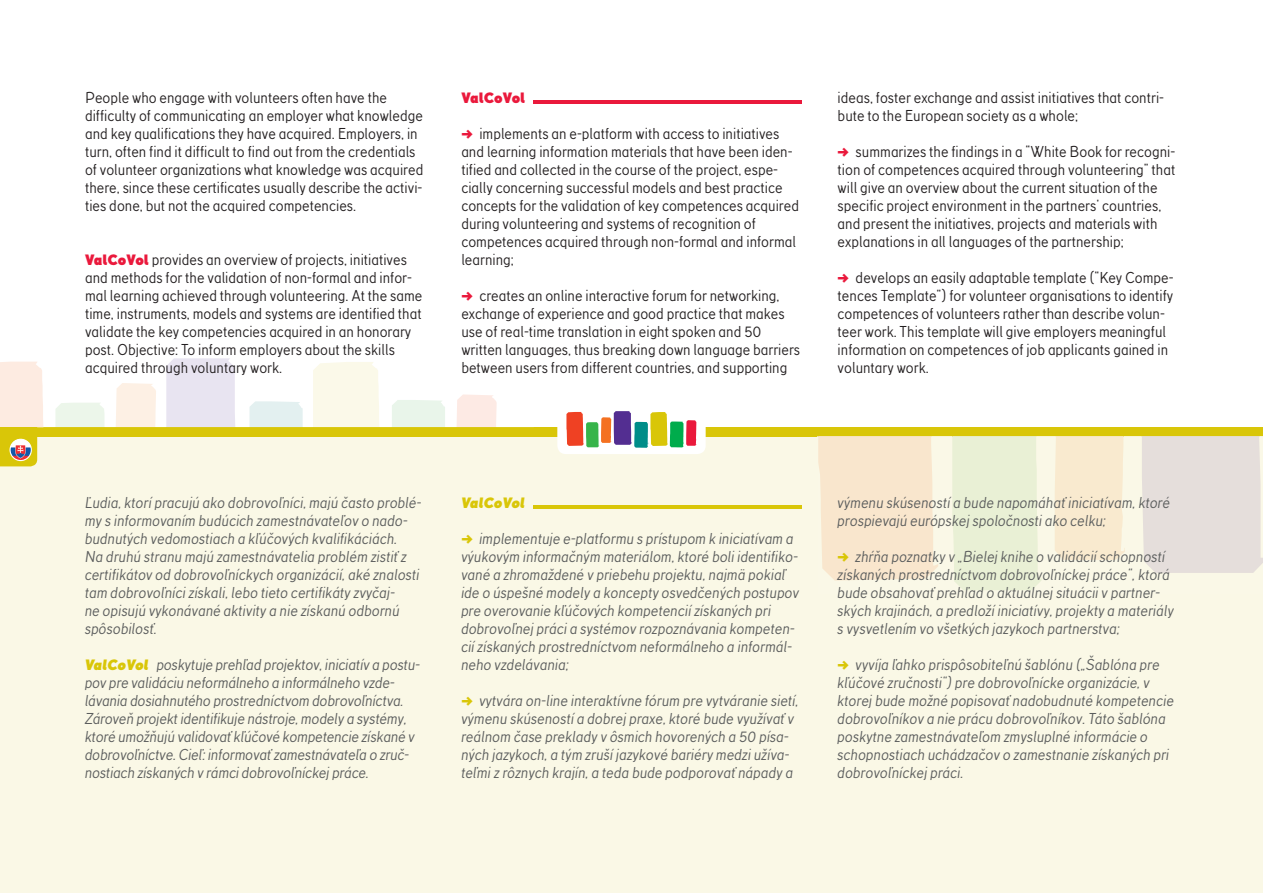
<style>
.page{position:relative;width:1263px;height:893px;background:#fff}
.page>*{position:absolute;margin:0;border:0;box-sizing:border-box;transform-origin:0 0}
.t1{font:italic 15.75px/18px "TT Corals";color:#5b5d5d}
.t2{font:15.75px/18px "TT Corals";color:#231f20}
.t3{font:900 15px "TT Corals";color:#ea193c}
.t4{font:italic 800 15px "TT Corals";color:#d9c608}
.s1{font-weight:900;font-size:15px;color:#ea193c}
.s2{font-family:"Fedra Sans Std";font-weight:700;color:#ea193c}
.s3{font-weight:800;font-size:15px;color:#d9c608}
.s4{font-family:"Fedra Sans Std";font-weight:700;font-style:normal;color:#d9c608}
</style>
<div class="page">
<div style="left:0;top:432px;width:1263px;height:461px;background:#faf8e6"></div>
<div style="left:0;top:427px;width:1263px;height:9px;background:#d9c608"></div>
<div style="left:1055px;top:436px;width:70px;height:124px;background:#f9eacf"></div>
<div style="left:952px;top:436px;width:89px;height:154px;background:#e9f0d5"></div>
<div style="left:1142px;top:436px;width:121px;height:137px;background:#e5dedb"></div>
<svg style="left:818px;top:436px;width:120px;height:144px;background:#f9e7ce"></svg>
<svg style="left:0;top:358px;width:534px;height:108px"></svg>
<div style="left:557px;top:411px;width:149px;height:43px;background:#fff;border-radius:9px"></div>
<svg style="left:566px;top:411px;width:130px;height:37px"></svg>
<hr style="left:533px;top:100px;width:269px;height:3px;background:#ea193c">
<hr style="left:533px;top:505px;width:269px;height:3px;background:#d9c608">
<p class="t2" style="left:85px;top:88px;width:340px">People who engage with volunteers often have the difficulty of communicating an employer what knowledge and key qualifications they have acquired. Employers, in turn, often find it difficult to find out from the credentials of volunteer organizations what knowledge was acquired there, since these certificates usually describe the activi&shy;ties done, but not the acquired competencies.</p>
<p class="t2" style="left:85px;top:250px;width:339px"><span class="s1">ValCoVol</span> provides an overview of projects, initiatives and methods for the validation of non-formal and infor&shy;mal learning achieved through volunteering. At the same time, instruments, models and systems are identified that validate the key competencies acquired in an honorary post. Objective: To inform employers about the skills acquired through voluntary work.</p>
<p class="t3" style="left:461px;top:89px;width:65px">ValCoVol</p>
<p class="t2" style="left:461px;top:124px;width:339px"><span class="s2">→</span> implements an e-platform with access to initiatives and learning information materials that have been iden&shy;tified and collected in the course of the project, espe&shy;cially concerning successful models and best practice concepts for the validation of key competences acquired during volunteering and systems of recognition of competences acquired through non-formal and informal learning;</p>
<p class="t2" style="left:461px;top:286px;width:340px"><span class="s2">→</span> creates an online interactive forum for networking, exchange of experience and good practice that makes use of real-time translation in eight spoken and 50 written languages, thus breaking down language barriers between users from different countries, and supporting</p>
<p class="t2" style="left:838px;top:88px;width:328px">ideas, foster exchange and assist initiatives that contri&shy;bute to the European society as a whole;</p>
<p class="t2" style="left:838px;top:142px;width:339px"><span class="s2">→</span> summarizes the findings in a “White Book for recogni&shy;tion of competences acquired through volunteering” that will give an overview about the current situation of the specific project environment in the partners’ countries, and present the initiatives, projects and materials with explanations in all languages of the partnership;</p>
<p class="t2" style="left:838px;top:268px;width:337px"><span class="s2">→</span> develops an easily adaptable template (“Key Compe&shy;tences Template”) for volunteer organisations to identify competences of volunteers rather than describe volun&shy;teer work. This template will give employers meaningful information on competences of job applicants gained in voluntary work.</p>
<p class="t1" style="left:85px;top:493px;width:338px">Ľudia, ktorí pracujú ako dobrovoľníci, majú často problé&shy;my s informovaním budúcich zamestnávateľov o nado&shy;budnutých vedomostiach a kľúčových kvalifikáciách.<br>Na druhú stranu majú zamestnávatelia problém zistiť z certifikátov od dobrovoľníckych organizácií, aké znalosti tam dobrovoľníci získali, lebo tieto certifikáty zvyčaj-<br>ne opisujú vykonávané aktivity a nie získanú odbornú spôsobilosť.</p>
<p class="t1" style="left:85px;top:655px;width:337px"><span class="s3">ValCoVol</span> poskytuje prehľad projektov, iniciatív a postu&shy;pov pre validáciu neformálneho a informálneho vzde&shy;lávania dosiahnutého prostredníctvom dobrovoľníctva.<br>Zároveň projekt identifikuje nástroje, modely a systémy, ktoré umožňujú validovať kľúčové kompetencie získané v dobrovoľníctve. Cieľ: informovať zamestnávateľa o zruč&shy;nostiach získaných v rámci dobrovoľníckej práce.</p>
<p class="t4" style="left:461px;top:494px;width:65px">ValCoVol</p>
<p class="t1" style="left:461px;top:529px;width:339px"><span class="s4">→</span> implementuje e-platformu s prístupom k iniciatívam a výukovým informačným materiálom, ktoré boli identifiko&shy;vané a zhromaždené v priebehu projektu, najmä pokiaľ ide o úspešné modely a koncepty osvedčených postupov pre overovanie kľúčových kompetencií získaných pri dobrovoľnej práci a systémov rozpoznávania kompeten&shy;cií získaných prostredníctvom neformálneho a informál&shy;neho vzdelávania;</p>
<p class="t1" style="left:461px;top:691px;width:339px"><span class="s4">→</span> vytvára on-line interaktívne fórum pre vytváranie sietí, výmenu skúseností a dobrej praxe, ktoré bude využívať v reálnom čase preklady v ôsmich hovorených a 50 písa&shy;ných jazykoch, a tým zruší jazykové bariéry medzi užíva&shy;teľmi z rôznych krajín, a teda bude podporovať nápady a</p>
<p class="t1" style="left:838px;top:493px;width:334px">výmenu skúseností a bude napomáhať iniciatívam, ktoré prospievajú európskej spoločnosti ako celku;</p>
<p class="t1" style="left:838px;top:547px;width:338px"><span class="s4">→</span> zhŕňa poznatky v „Bielej knihe o validácií schopností získaných prostredníctvom dobrovoľníckej práce“, ktorá bude obsahovať prehľad o aktuálnej situácii v partner&shy;ských krajinách, a predloží iniciatívy, projekty a materiály s vysvetlením vo všetkých jazykoch partnerstva;</p>
<p class="t1" style="left:838px;top:655px;width:338px"><span class="s4">→</span> vyvíja ľahko prispôsobiteľnú šablónu („Šablóna pre kľúčové zručnosti“) pre dobrovoľnícke organizácie, v ktorej bude možné popisovať nadobudnuté kompetencie dobrovoľníkov a nie prácu dobrovoľníkov. Táto šablóna poskytne zamestnávateľom zmysluplné informácie o schopnostiach uchádzačov o zamestnanie získaných pri dobrovoľníckej práci.</p>
</div>
